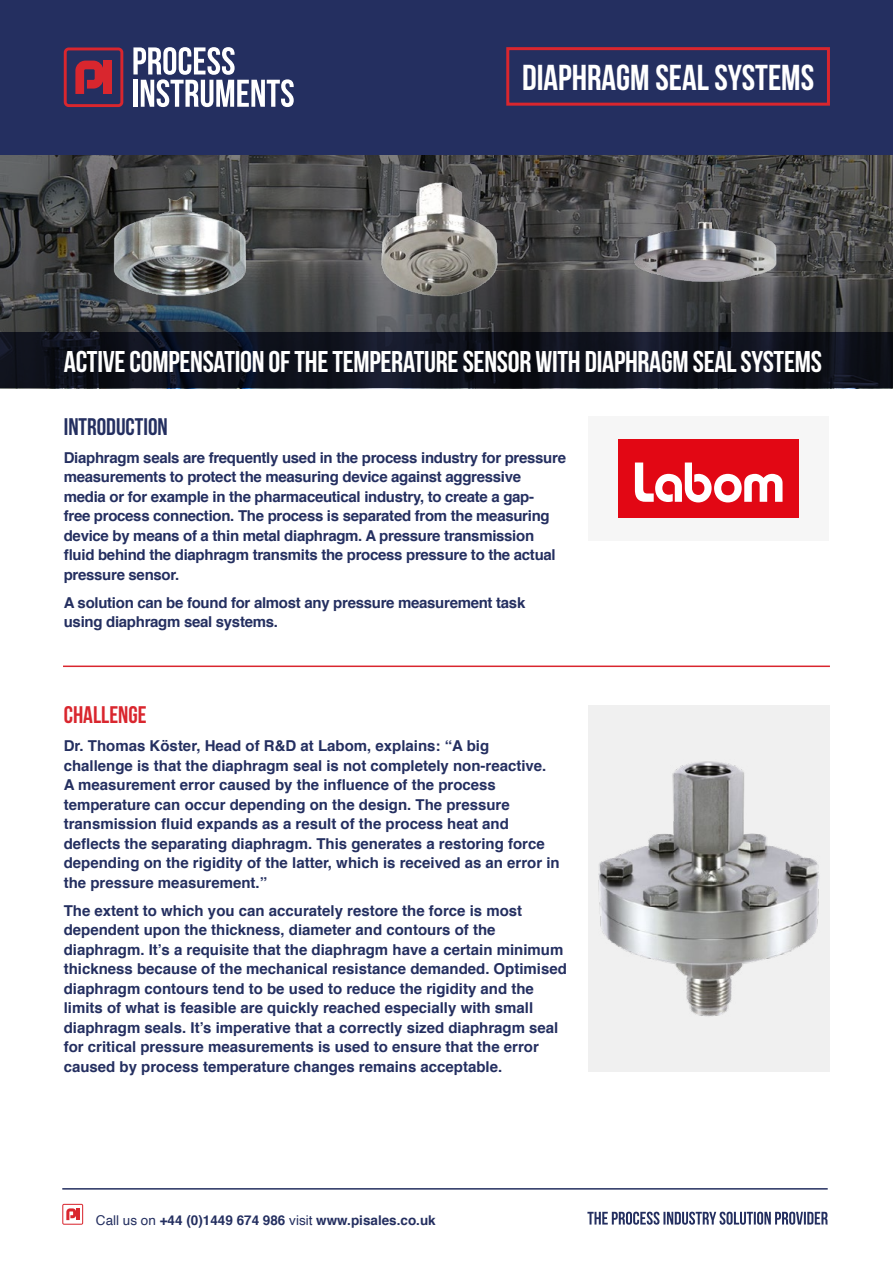
<style>
.page{position:relative;width:893px;height:1263px;background:#fff}
.page>*{position:absolute;margin:0;border:0;box-sizing:border-box;transform-origin:0 0}
.t1{font:700 36px "Bebas Neue";color:#fff}
.t2{font:700 30px "Bebas Neue";letter-spacing:-.01em;color:#fff}
.t3{font:700 24px "Bebas Neue";color:#242f60}
.t4{font:700 24px "Bebas Neue";color:#d9262e}
.t5{font:700 15px/19.5px "Helvetica";color:#242f60}
.t6{font:700 15px/19.5px "Helvetica";letter-spacing:-.02em;color:#242f60}
.t7{font:700 13.5px "Helvetica";color:#242f60}
.s1{font-weight:400}
</style>
<div class="page">
<svg style="left:0;top:154px;width:893px;height:179px;background:#424343"></svg>
<div style="left:0;top:0;width:893px;height:154px;background:#242f60"></div>
<svg style="left:64px;top:48px;width:59px;height:59px"></svg>
<svg style="left:133px;top:47px;width:161px;height:60px"></svg>
<svg style="left:587px;top:1212px;width:241px;height:13px"></svg>
<svg style="left:62px;top:1204px;width:21px;height:21px"></svg>
<hr style="left:62px;top:1188px;width:766px;height:1px;background:#242f60">
<div style="left:588px;top:417px;width:241px;height:124px;background:#f6f6f6"></div>
<hr style="left:63px;top:665px;width:767px;height:2px;background:#d9262e">
<svg style="left:0;top:333px;width:893px;height:55px;background:#0f121d"></svg>
<div style="left:506px;top:47px;width:324px;height:59px;border:3px solid #d9262e"></div>
<div style="left:618px;top:440px;width:181px;height:78px;background:#e20714"></div>
<svg style="left:635px;top:462px;width:147px;height:40px"></svg>
<img style="left:588px;top:705px;width:242px;height:367px">
<img style="left:99px;top:175px;width:160px;height:142px">
<img style="left:367px;top:154px;width:142px;height:179px">
<img style="left:617px;top:154px;width:174px;height:179px">
<h1 class="t1" style="left:522px;top:58px;width:294px">DIAPHRAGM SEAL SYSTEMS</h1>
<h2 class="t2" style="left:64px;top:345px;width:760px">ACTIVE COMPENSATION OF THE TEMPERATURE SENSOR WITH DIAPHRAGM SEAL SYSTEMS</h2>
<h3 class="t3" style="left:64px;top:413px;width:105px">INTRODUCTION</h3>
<p class="t6" style="left:64px;top:448px;width:504px">Diaphragm seals are frequently used in the process industry for pressure measurements to protect the measuring device against aggressive media or for example in the pharmaceutical industry, to create a gap-<br>free process connection. The process is separated from the measuring device by means of a thin metal diaphragm. A pressure transmission fluid behind the diaphragm transmits the process pressure to the actual pressure sensor.</p>
<p class="t6" style="left:64px;top:593px;width:463px">A solution can be found for almost any pressure measurement task using diaphragm seal systems.</p>
<h3 class="t4" style="left:64px;top:702px;width:84px">CHALLENGE</h3>
<p class="t5" style="left:64px;top:736px;width:497px">Dr. Thomas Köster, Head of R&amp;D at Labom, explains: “A big challenge is that the diaphragm seal is not completely non-reactive.<br>A measurement error caused by the influence of the process temperature can occur depending on the design. The pressure transmission fluid expands as a result of the process heat and deflects the separating diaphragm. This generates a restoring force depending on the rigidity of the latter, which is received as an error in the pressure measurement.”</p>
<p class="t5" style="left:64px;top:901px;width:505px">The extent to which you can accurately restore the force is most dependent upon the thickness, diameter and contours of the diaphragm. It’s a requisite that the diaphragm have a certain minimum thickness because of the mechanical resistance demanded. Optimised diaphragm contours tend to be used to reduce the rigidity and the limits of what is feasible are quickly reached especially with small diaphragm seals. It’s imperative that a correctly sized diaphragm seal for critical pressure measurements is used to ensure that the error caused by process temperature changes remains acceptable.</p>
<p class="t7" style="left:96px;top:1209px;width:341px"><span class="s1">Call us on</span> +44 (0)1449 674 986 <span class="s1">visit</span> www.pisales.co.uk</p>
</div>
